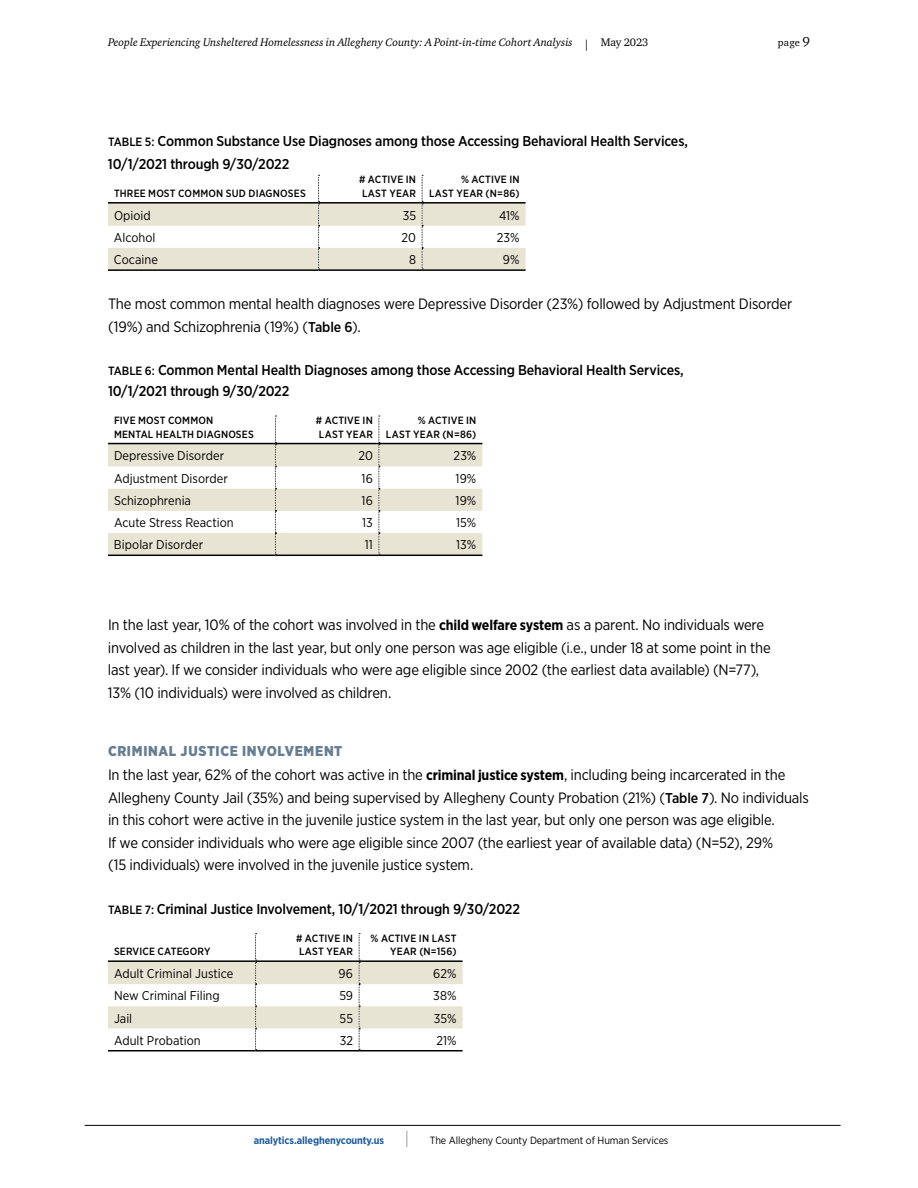
<style>
.page{position:relative;width:918px;height:1188px;background:#fff}
.page>*{position:absolute;margin:0;border:0;box-sizing:border-box;transform-origin:0 0}
.t1{font:15px/22.5px "Gotham Narrow";letter-spacing:-.015em;color:#000}
.t2{font:500 14.25px/22.5px "Gotham Narrow";letter-spacing:-.01em;color:#000}
.t3{font:900 14.25px "Gotham Narrow";letter-spacing:.045em;color:#667e91}
.t4{font:12.75px "Gotham Narrow";color:#000}
.t5{font:italic 11.25px "Charter ITC";color:#000}
.t6{font:500 10.5px/13.5px "Gotham Narrow";letter-spacing:.015em;color:#000}
.t7{font:10.5px "Gotham Narrow";letter-spacing:-.01em;color:#000}
.t8{font:700 10.5px "Gotham Narrow";letter-spacing:-.01em;color:#215e9e}
.t9{font:10.5px "Charter ITC";color:#000}
.s1{font-style:normal}
.s2{font-size:13.5px}
.s3{font-size:12px}
.s4{font-weight:500;font-size:14.25px}
.s5{font-weight:700;font-size:14.25px}
.s6{font-weight:100;font-size:18px;color:#000}
</style>
<div class="page">
<hr style="left:85px;top:1125px;width:756px;height:1px;background:#000">
<svg style="left:108px;top:175px;width:418px;height:94px"></svg>
<hr style="left:108px;top:202px;width:211px;height:2px;background:#000">
<hr style="left:319px;top:202px;width:103px;height:2px;background:#000">
<hr style="left:422px;top:202px;width:104px;height:2px;background:#000">
<hr style="left:108px;top:269px;width:211px;height:2px;background:#000">
<hr style="left:319px;top:269px;width:103px;height:2px;background:#000">
<hr style="left:422px;top:269px;width:104px;height:2px;background:#000">
<svg style="left:108px;top:416px;width:374px;height:139px"></svg>
<hr style="left:108px;top:443px;width:167px;height:1px;background:#000">
<hr style="left:275px;top:443px;width:104px;height:1px;background:#000">
<hr style="left:379px;top:443px;width:103px;height:1px;background:#000">
<hr style="left:108px;top:555px;width:167px;height:1px;background:#000">
<hr style="left:275px;top:555px;width:104px;height:1px;background:#000">
<hr style="left:379px;top:555px;width:103px;height:1px;background:#000">
<svg style="left:108px;top:933px;width:355px;height:117px"></svg>
<hr style="left:108px;top:960px;width:148px;height:2px;background:#000">
<hr style="left:256px;top:960px;width:103px;height:2px;background:#000">
<hr style="left:359px;top:960px;width:104px;height:2px;background:#000">
<hr style="left:108px;top:1050px;width:148px;height:1px;background:#000">
<hr style="left:256px;top:1050px;width:103px;height:1px;background:#000">
<hr style="left:359px;top:1050px;width:104px;height:1px;background:#000">
<p class="t5" style="left:108px;top:35px;width:542px">People Experiencing Unsheltered Homelessness in Allegheny County: A Point-in-time Cohort Analysis <span class="s1">| May 2023</span></p>
<p class="t9" style="left:778px;top:36px;width:34px">page <span class="s2">9</span></p>
<p class="t2" style="left:108px;top:130px;width:582px"><span class="s3">TABLE 5:</span> Common Substance Use Diagnoses among those Accessing Behavioral Health Services,<br>10/1/2021 through 9/30/2022</p>
<p class="t6" style="left:114px;top:186px;width:193px">THREE MOST COMMON SUD DIAGNOSES</p>
<p class="t6" style="left:359px;top:173px;width:58px"># ACTIVE IN<br>LAST YEAR</p>
<p class="t6" style="left:429px;top:173px;width:92px;text-align:right">% ACTIVE IN<br>LAST YEAR (N=86)</p>
<p class="t4" style="left:114px;top:207px;width:38px">Opioid</p>
<p class="t4" style="left:403px;top:207px;width:15px">35</p>
<p class="t4" style="left:499px;top:207px;width:22px">41%</p>
<p class="t4" style="left:114px;top:230px;width:43px">Alcohol</p>
<p class="t4" style="left:402px;top:230px;width:16px">20</p>
<p class="t4" style="left:497px;top:230px;width:24px">23%</p>
<p class="t4" style="left:114px;top:252px;width:45px">Cocaine</p>
<p class="t4" style="left:409px;top:252px;width:8px">8</p>
<p class="t4" style="left:503px;top:252px;width:18px">9%</p>
<p class="t1" style="left:108px;top:292px;width:686px">The most common mental health diagnoses were Depressive Disorder (23%) followed by Adjustment Disorder (19%) and Schizophrenia (19%) (<span class="s4">Table 6</span>).</p>
<p class="t2" style="left:108px;top:359px;width:577px;line-height:21px"><span class="s3">TABLE 6:</span> Common Mental Health Diagnoses among those Accessing Behavioral Health Services,<br>10/1/2021 through 9/30/2022</p>
<p class="t6" style="left:114px;top:413px;width:141px">FIVE MOST COMMON<br>MENTAL HEALTH DIAGNOSES</p>
<p class="t6" style="left:316px;top:413px;width:58px"># ACTIVE IN<br>LAST YEAR</p>
<p class="t6" style="left:386px;top:413px;width:92px;text-align:right">% ACTIVE IN<br>LAST YEAR (N=86)</p>
<p class="t4" style="left:114px;top:448px;width:112px">Depressive Disorder</p>
<p class="t4" style="left:358px;top:448px;width:16px">20</p>
<p class="t4" style="left:453px;top:448px;width:24px">23%</p>
<p class="t4" style="left:114px;top:470px;width:115px">Adjustment Disorder</p>
<p class="t4" style="left:362px;top:470px;width:13px">16</p>
<p class="t4" style="left:456px;top:470px;width:22px">19%</p>
<p class="t4" style="left:114px;top:493px;width:79px">Schizophrenia</p>
<p class="t4" style="left:362px;top:493px;width:13px">16</p>
<p class="t4" style="left:456px;top:493px;width:22px">19%</p>
<p class="t4" style="left:114px;top:515px;width:121px">Acute Stress Reaction</p>
<p class="t4" style="left:362px;top:515px;width:12px">13</p>
<p class="t4" style="left:456px;top:515px;width:22px">15%</p>
<p class="t4" style="left:114px;top:537px;width:91px">Bipolar Disorder</p>
<p class="t4" style="left:365px;top:537px;width:10px">11</p>
<p class="t4" style="left:456px;top:537px;width:22px">13%</p>
<p class="t1" style="left:108px;top:613px;width:664px">In the last year, 10% of the cohort was involved in the <span class="s5">child welfare system</span> as a parent. No individuals were involved as children in the last year, but only one person was age eligible (i.e., under 18 at some point in the last year). If we consider individuals who were age eligible since 2002 (the earliest data available) (N=77), 13% (10 individuals) were involved as children.</p>
<p class="t3" style="left:108px;top:742px;width:236px">CRIMINAL JUSTICE INVOLVEMENT</p>
<p class="t1" style="left:108px;top:763px;width:702px">In the last year, 62% of the cohort was active in the <span class="s5">criminal justice system</span>, including being incarcerated in the Allegheny County Jail (35%) and being supervised by Allegheny County Probation (21%) (<span class="s4">Table 7</span>). No individuals in this cohort were active in the juvenile justice system in the last year, but only one person was age eligible.<br>If we consider individuals who were age eligible since 2007 (the earliest year of available data) (N=52), 29%<br>(15 individuals) were involved in the juvenile justice system.</p>
<p class="t2" style="left:108px;top:897px;width:414px"><span class="s3">TABLE 7:</span> Criminal Justice Involvement, 10/1/2021 through 9/30/2022</p>
<p class="t6" style="left:114px;top:945px;width:98px">SERVICE CATEGORY</p>
<p class="t6" style="left:296px;top:931px;width:58px"># ACTIVE IN<br>LAST YEAR</p>
<p class="t6" style="left:371px;top:931px;width:87px;text-align:right">% ACTIVE IN LAST<br>YEAR (N=156)</p>
<p class="t4" style="left:114px;top:966px;width:121px">Adult Criminal Justice</p>
<p class="t4" style="left:339px;top:966px;width:16px">96</p>
<p class="t4" style="left:433px;top:966px;width:25px">62%</p>
<p class="t4" style="left:114px;top:988px;width:107px">New Criminal Filing</p>
<p class="t4" style="left:339px;top:988px;width:15px">59</p>
<p class="t4" style="left:433px;top:988px;width:25px">38%</p>
<p class="t4" style="left:114px;top:1010px;width:20px">Jail</p>
<p class="t4" style="left:340px;top:1010px;width:15px">55</p>
<p class="t4" style="left:434px;top:1010px;width:24px">35%</p>
<p class="t4" style="left:114px;top:1032px;width:88px">Adult Probation</p>
<p class="t4" style="left:340px;top:1032px;width:15px">32</p>
<p class="t4" style="left:436px;top:1032px;width:22px">21%</p>
<p class="t8" style="left:254px;top:1133px;width:157px">analytics.alleghenycounty.us <span class="s6">|</span></p>
<p class="t7" style="left:430px;top:1134px;width:240px">The Allegheny County Department of Human Services</p>
</div>
